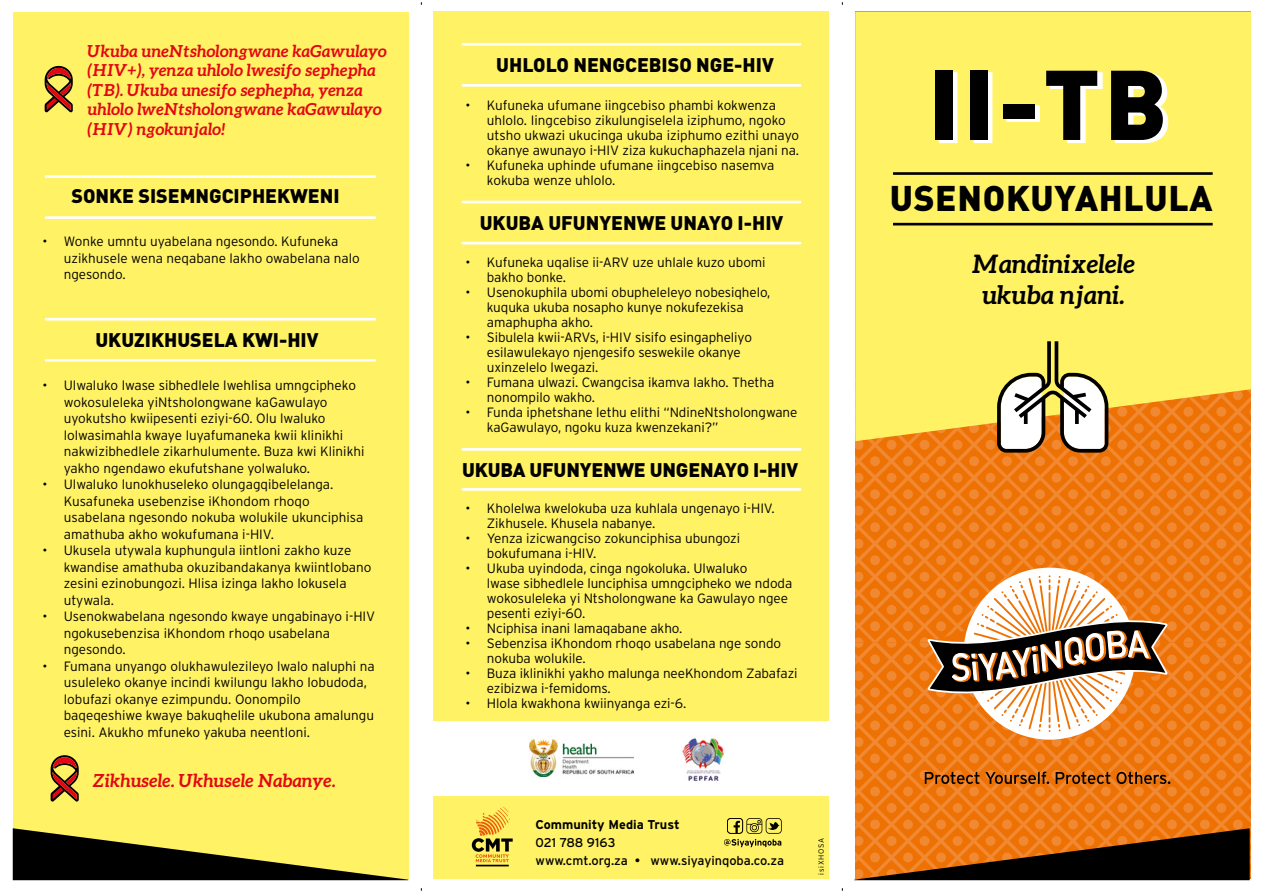
<style>
.page{position:relative;width:1263px;height:893px;background:#fff}
.page>*{position:absolute;margin:0;border:0;box-sizing:border-box;transform-origin:0 0}
.t1{font:900 97.35px "DIN";color:#000}
.t2{font:900 35.25px "DIN";letter-spacing:.02em;color:#000}
.t3{font:italic 700 25.35px/30.5px "Aleo";color:#000;text-align:center}
.t4{font:900 19.5px "DIN";color:#000}
.t5{font:italic 700 18px "Aleo";color:#e30613}
.t6{font:italic 700 16.5px/19.5px "Aleo";color:#e30613}
.t7{font:300 13.5px/16.5px "Interstate";letter-spacing:-.005em;color:#000}
.t8{font:12.75px/18px "Interstate";color:#000}
.t9{font:700 12.75px "Interstate";color:#000}
.t10{font:300 7.5px "Interstate";letter-spacing:.1em;color:#000}
</style>
<div class="page">
<svg style="left:855px;top:441px;width:395px;height:387px;fill:#ee7306"></svg>
<svg style="left:855px;top:12px;width:396px;height:429px;fill:#fff265"></svg>
<div style="left:13px;top:13px;width:395px;height:867px;background:#fff265"></div>
<div style="left:434px;top:12px;width:395px;height:867px;background:#fff265"></div>
<svg style="left:854px;top:828px;width:396px;height:52px"></svg>
<div style="left:426px;top:721px;width:408px;height:75px;background:#fff"></div>
<svg style="left:13px;top:828px;width:395px;height:52px"></svg>
<svg style="left:724px;top:818px;width:58px;height:29px"></svg>
<svg style="left:997px;top:341px;width:111px;height:112px"></svg>
<div style="left:939px;top:72px;width:18px;height:71px;border:2px solid #fff"></div>
<div style="left:974px;top:72px;width:18px;height:71px;border:2px solid #fff"></div>
<div style="left:1006px;top:105px;width:34px;height:17px;border:2px solid #fff"></div>
<svg style="left:1049px;top:71px;width:54px;height:73px"></svg>
<svg style="left:1114px;top:71px;width:55px;height:73px"></svg>
<hr style="left:893px;top:172px;width:320px;height:3px;background:#000">
<hr style="left:893px;top:223px;width:320px;height:2px;background:#000">
<svg style="left:45px;top:66px;width:28px;height:46px"></svg>
<hr style="left:46px;top:216px;width:329px;height:3px;background:#fff">
<hr style="left:46px;top:175px;width:329px;height:3px;background:#fff">
<hr style="left:46px;top:359px;width:329px;height:3px;background:#fff">
<hr style="left:46px;top:318px;width:329px;height:3px;background:#fff">
<svg style="left:51px;top:755px;width:28px;height:46px"></svg>
<hr style="left:463px;top:84px;width:337px;height:3px;background:#fff">
<hr style="left:463px;top:43px;width:337px;height:3px;background:#fff">
<hr style="left:463px;top:242px;width:337px;height:2px;background:#fff">
<hr style="left:463px;top:488px;width:337px;height:3px;background:#fff">
<hr style="left:463px;top:201px;width:337px;height:2px;background:#fff">
<hr style="left:463px;top:448px;width:337px;height:3px;background:#fff">
<div style="left:963px;top:568px;width:172px;height:172px;background:#fff;border-radius:50%"></div>
<svg style="left:926px;top:575px;width:243px;height:157px"></svg>
<svg style="left:925px;top:771px;width:54px;height:13px"></svg>
<svg style="left:985px;top:771px;width:64px;height:13px"></svg>
<svg style="left:1056px;top:771px;width:54px;height:13px"></svg>
<svg style="left:1116px;top:771px;width:54px;height:13px"></svg>
<img style="left:529px;top:739px;width:104px;height:37px">
<img style="left:682px;top:738px;width:42px;height:43px">
<svg style="left:472px;top:807px;width:41px;height:59px"></svg>
<p class="t6" style="left:88px;top:41px;width:301px">Ukuba uneNtsholongwane kaGawulayo (HIV+), yenza uhlolo lwesifo sephepha (TB). Ukuba unesifo sephepha, yenza uhlolo lweNtsholongwane kaGawulayo (HIV) ngokunjalo!</p>
<h3 class="t4" style="left:71px;top:183px;width:270px">SONKE SISEMNGCIPHEKWENI</h3>
<p class="t7" style="left:64px;top:233px;width:297px;text-indent:-21px">• Wonke umntu uyabelana ngesondo. Kufuneka uzikhusele wena neqabane lakho owabelana nalo ngesondo.</p>
<h3 class="t4" style="left:95px;top:327px;width:225px">UKUZIKHUSELA KWI-HIV</h3>
<p class="t7" style="left:64px;top:377px;width:302px;text-indent:-21px">• Ulwaluko lwase sibhedlele lwehlisa umngcipheko wokosuleleka yiNtsholongwane kaGawulayo uyokutsho kwiipesenti eziyi-60. Olu lwaluko lolwasimahla kwaye luyafumaneka kwii klinikhi nakwizibhedlele zikarhulumente. Buza kwi Klinikhi yakho ngendawo ekufutshane yolwaluko.</p>
<p class="t7" style="left:64px;top:476px;width:301px;text-indent:-21px">• Ulwaluko lunokhuseleko olungagqibelelanga.<br>Kusafuneka usebenzise iKhondom rhoqo usabelana ngesondo nokuba wolukile ukunciphisa amathuba akho wokufumana i-HIV.</p>
<p class="t7" style="left:64px;top:542px;width:309px;text-indent:-21px">• Ukusela utywala kuphungula iintloni zakho kuze kwandise amathuba okuzibandakanya kwiintlobano zesini ezinobungozi. Hlisa izinga lakho lokusela utywala.</p>
<p class="t7" style="left:64px;top:608px;width:313px;text-indent:-21px">• Usenokwabelana ngesondo kwaye ungabinayo i-HIV ngokusebenzisa iKhondom rhoqo usabelana ngesondo.</p>
<p class="t7" style="left:64px;top:658px;width:312px;text-indent:-21px">• Fumana unyango olukhawulezileyo lwalo naluphi na usuleleko okanye incindi kwilungu lakho lobudoda, lobufazi okanye ezimpundu. Oonompilo baqeqeshiwe kwaye bakuqhelile ukubona amalungu esini. Akukho mfuneko yakuba neentloni.</p>
<h3 class="t5" style="left:92px;top:770px;width:244px">Zikhusele. Ukhusele Nabanye.</h3>
<h3 class="t4" style="left:496px;top:52px;width:279px">UHLOLO NENGCEBISO NGE-HIV</h3>
<p class="t7" style="left:487px;top:97px;width:314px;line-height:15px;text-indent:-21px">• Kufuneka ufumane iingcebiso phambi kokwenza uhlolo. Iingcebiso zikulungiselela iziphumo, ngoko utsho ukwazi ukucinga ukuba iziphumo ezithi unayo okanye awunayo i-HIV ziza kukuchaphazela njani na.</p>
<p class="t7" style="left:487px;top:157px;width:289px;line-height:15px;text-indent:-21px">• Kufuneka uphinde ufumane iingcebiso nasemva kokuba wenze uhlolo.</p>
<h3 class="t4" style="left:480px;top:210px;width:305px">UKUBA UFUNYENWE UNAYO I-HIV</h3>
<p class="t7" style="left:487px;top:255px;width:280px;line-height:15px;text-indent:-21px">• Kufuneka uqalise ii-ARV uze uhlale kuzo ubomi bakho bonke.</p>
<p class="t7" style="left:487px;top:285px;width:285px;line-height:15px;text-indent:-21px">• Usenokuphila ubomi obupheleleyo nobesiqhelo, kuquka ukuba nosapho kunye nokufezekisa amaphupha akho.</p>
<p class="t7" style="left:487px;top:330px;width:267px;line-height:15px;text-indent:-21px">• Sibulela kwii-ARVs, i-HIV sisifo esingapheliyo esilawulekayo njengesifo seswekile okanye uxinzelelo lwegazi.</p>
<p class="t7" style="left:487px;top:375px;width:289px;line-height:15px;text-indent:-21px">• Fumana ulwazi. Cwangcisa ikamva lakho. Thetha nonompilo wakho.</p>
<p class="t7" style="left:487px;top:405px;width:312px;line-height:15px;text-indent:-21px">• Funda iphetshane lethu elithi “NdineNtsholongwane kaGawulayo, ngoku kuza kwenzekani?”</p>
<h3 class="t4" style="left:462px;top:457px;width:338px">UKUBA UFUNYENWE UNGENAYO I-HIV</h3>
<p class="t7" style="left:487px;top:500px;width:289px;line-height:15px;text-indent:-21px">• Kholelwa kwelokuba uza kuhlala ungenayo i-HIV.<br>Zikhusele. Khusela nabanye.</p>
<p class="t7" style="left:487px;top:530px;width:255px;line-height:15px;text-indent:-21px">• Yenza izicwangciso zokunciphisa ubungozi bokufumana i-HIV.</p>
<p class="t7" style="left:487px;top:560px;width:307px;line-height:15px;text-indent:-21px">• Ukuba uyindoda, cinga ngokoluka. Ulwaluko<br>lwase sibhedlele lunciphisa umngcipheko we ndoda wokosuleleka yi Ntsholongwane ka Gawulayo ngee pesenti eziyi-60.</p>
<p class="t7" style="left:466px;top:619px;width:218px">• Nciphisa inani lamaqabane akho.</p>
<p class="t7" style="left:487px;top:635px;width:296px;line-height:15px;text-indent:-21px">• Sebenzisa iKhondom rhoqo usabelana nge sondo nokuba wolukile.</p>
<p class="t7" style="left:487px;top:665px;width:312px;line-height:15px;text-indent:-21px">• Buza iklinikhi yakho malunga neeKhondom Zabafazi ezibizwa i-femidoms.</p>
<p class="t7" style="left:466px;top:694px;width:222px">• Hlola kwakhona kwiinyanga ezi-6.</p>
<p class="t9" style="left:536px;top:817px;width:146px">Community Media Trust</p>
<p class="t8" style="left:536px;top:833px;width:250px">021 788 9163<br>www.cmt.org.za • www.siyayinqoba.co.za</p>
<p class="t10" style="left:817px;top:875px;width:38px;rotate:-90deg">isiXHOSA</p>
<h1 class="t1" style="left:928px;top:40px;width:241px">II-TB</h1>
<h2 class="t2" style="left:890px;top:175px;width:324px">USENOKUYAHLULA</h2>
<h3 class="t3" style="left:972px;top:249px;width:165px">Mandinixelele ukuba njani.</h3>
</div>
